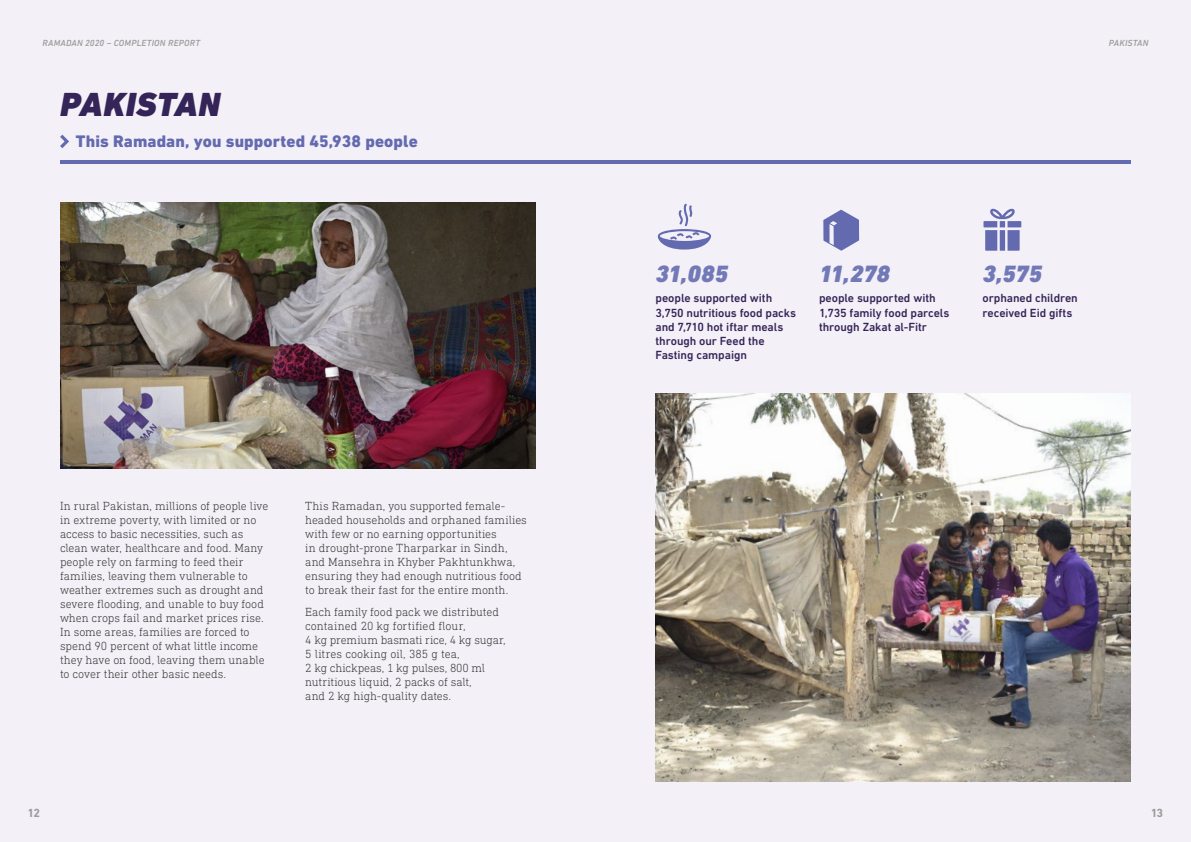
<style>
.page{position:relative;width:1191px;height:842px;background:#fff}
.page>*{position:absolute;margin:0;border:0;box-sizing:border-box;transform-origin:0 0}
.t1{font:italic 900 34px "DIN Next LT Pro";letter-spacing:.01em;color:#352458}
.t2{font:italic 900 24px "DIN Next LT Pro";letter-spacing:-.01em;color:#7279b7}
.t3{font:800 17px "DIN Next LT Pro";letter-spacing:.01em;color:#636aaf}
.t4{font:300 12px/14px "DIN Next Slab Pro";color:#3c3c3b}
.t5{font:500 12px/14px "DIN Next LT Pro";letter-spacing:-.005em;color:#352458}
.t6{font:700 12px "DIN Next LT Pro";color:#9d9d9c}
.t7{font:italic 500 9px "DIN Next LT Pro";letter-spacing:.02em;color:#9d9d9c}
</style>
<div class="page">
<div style="left:0;top:0;width:595px;height:842px;background:#f3f0f7"></div>
<img style="left:60px;top:202px;width:475px;height:266px">
<div style="left:587px;top:0;width:604px;height:842px;background:#f3f0f7"></div>
<hr style="left:60px;top:160px;width:1071px;height:3px;background:#636aaf">
<svg style="left:60px;top:135px;width:9px;height:13px"></svg>
<img style="left:655px;top:393px;width:476px;height:389px">
<svg style="left:658px;top:204px;width:53px;height:46px"></svg>
<svg style="left:823px;top:210px;width:36px;height:41px"></svg>
<svg style="left:983px;top:209px;width:38px;height:42px"></svg>
<p class="t7" style="left:43px;top:38px;width:159px">RAMADAN 2020 – COMPLETION REPORT</p>
<p class="t7" style="left:1108px;top:38px;width:41px">PAKISTAN</p>
<h1 class="t1" style="left:60px;top:84px;width:161px">PAKISTAN</h1>
<h3 class="t3" style="left:76px;top:131px;width:343px">This Ramadan, you supported 45,938 people</h3>
<p class="t4" style="left:60px;top:498px;width:210px">In rural Pakistan, millions of people live in extreme poverty, with limited or no access to basic necessities, such as clean water, healthcare and food. Many people rely on farming to feed their families, leaving them vulnerable to weather extremes such as drought and severe flooding, and unable to buy food when crops fail and market prices rise.<br>In some areas, families are forced to spend 90 percent of what little income they have on food, leaving them unable to cover their other basic needs.</p>
<p class="t4" style="left:305px;top:499px;width:223px">This Ramadan, you supported female&shy;headed households and orphaned families with few or no earning opportunities<br>in drought-prone Tharparkar in Sindh, and Mansehra in Khyber Pakhtunkhwa, ensuring they had enough nutritious food to break their fast for the entire month.</p>
<p class="t4" style="left:305px;top:605px;width:202px">Each family food pack we distributed contained 20 kg fortified flour,<br>4 kg premium basmati rice, 4 kg sugar, 5 litres cooking oil, 385 g tea,<br>2 kg chickpeas, 1 kg pulses, 800 ml nutritious liquid, 2 packs of salt,<br>and 2 kg high-quality dates.</p>
<h2 class="t2" style="left:655px;top:260px;width:74px">31,085</h2>
<p class="t5" style="left:655px;top:291px;width:142px">people supported with<br>3,750 nutritious food packs and 7,710 hot iftar meals through our Feed the<br>Fasting campaign</p>
<h2 class="t2" style="left:819px;top:260px;width:72px">11,278</h2>
<p class="t5" style="left:819px;top:291px;width:132px">people supported with<br>1,735 family food parcels through Zakat al-Fitr</p>
<h2 class="t2" style="left:982px;top:260px;width:61px">3,575</h2>
<p class="t5" style="left:982px;top:291px;width:97px">orphaned children received Eid gifts</p>
<p class="t6" style="left:28px;top:806px;width:14px">12</p>
<p class="t6" style="left:1150px;top:806px;width:14px">13</p>
</div>
